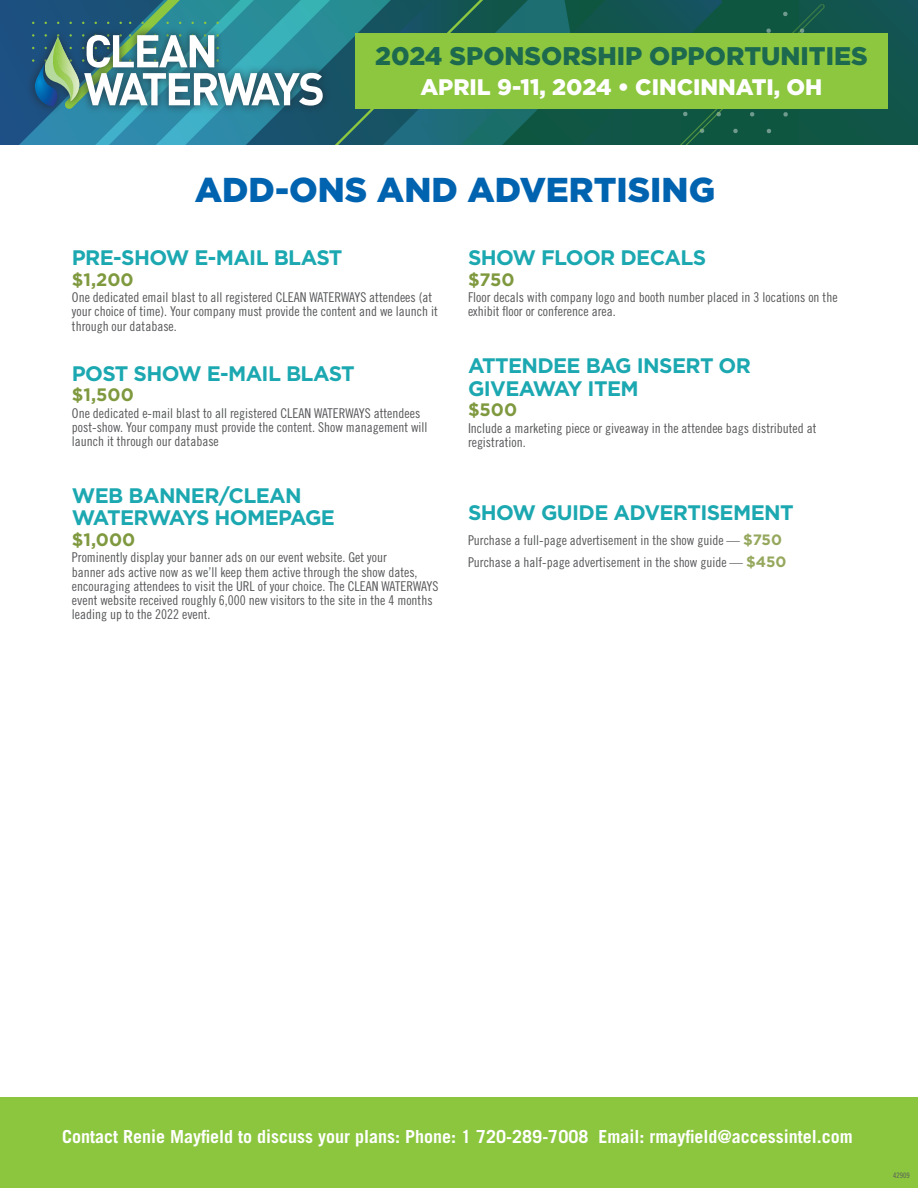
<style>
.page{position:relative;width:918px;height:1188px;background:#fff}
.page>*{position:absolute;margin:0;border:0;box-sizing:border-box;transform-origin:0 0}
.Session_header__Date{font:900 34.5px "Gotham";color:#0063b0}
.t1{font:900 25.5px "Gotham";color:#1c694f}
.t2{font:900 22.5px "Gotham";color:#fff}
.sponsorship_type{font:700 21px/22.5px "Gotham";letter-spacing:-.03em;color:#1ca8b1}
.t3{font:700 18px "Trade Gothic LT Std";color:#fff}
.Price{font:700 18px "Gotham";color:#7f993f}
.Price-2{font:13.5px/14.2px "Trade Gothic LT Std Cn 18";color:#57585a}
.no_bullets_-_des{font:13.5px "Trade Gothic LT Std Cn 18";color:#57585a}
.no_bullets_-_des-2{font:7.5px "Trade Gothic LT Std Cn 18";color:#57585a}
.s1{font-family:"Gotham";font-weight:700;font-size:15px;color:#96a85d}
</style>
<div class="page">
<div style="left:629px;top:0;width:289px;height:145px;background:#12554c"></div>
<div style="left:355px;top:33px;width:533px;height:75px;background:#8dc63f"></div>
<svg style="left:0;top:0;width:824px;height:145px"></svg>
<img style="left:51px;top:36px;width:4px;height:65px">
<img style="left:55px;top:36px;width:24px;height:65px">
<div style="left:0;top:1098px;width:918px;height:90px;background:#8bc63e"></div>
<h2 class="t1" style="left:375px;top:38px;width:494px">2024 SPONSORSHIP OPPORTUNITIES</h2>
<h3 class="t2" style="left:420px;top:72px;width:403px">APRIL 9-11, 2024 • CINCINNATI, OH</h3>
<p class="Session_header__Date" style="left:195px;top:166px;width:522px">ADD-ONS AND ADVERTISING</p>
<p class="sponsorship_type" style="left:72px;top:246px;width:272px">PRE-SHOW E-MAIL BLAST</p>
<p class="Price" style="left:72px;top:267px;width:63px">$1,200</p>
<p class="Price-2" style="left:72px;top:290px;width:367px">One dedicated email blast to all registered CLEAN WATERWAYS attendees (at your choice of time). Your company must provide the content and we launch it through our database.</p>
<p class="sponsorship_type" style="left:72px;top:362px;width:284px">POST SHOW E-MAIL BLAST</p>
<p class="Price" style="left:72px;top:383px;width:63px">$1,500</p>
<p class="Price-2" style="left:72px;top:406px;width:357px">One dedicated e-mail blast to all registered CLEAN WATERWAYS attendees post-show. Your company must provide the content. Show management will launch it through our database</p>
<p class="sponsorship_type" style="left:72px;top:484px;width:265px">WEB BANNER/CLEAN<br>WATERWAYS HOMEPAGE</p>
<p class="Price" style="left:72px;top:528px;width:65px">$1,000</p>
<p class="Price-2" style="left:72px;top:550px;width:368px">Prominently display your banner ads on our event website. Get your<br>banner ads active now as we’ll keep them active through the show dates, encouraging attendees to visit the URL of your choice. The CLEAN WATERWAYS event website received roughly 6,000 new visitors to the site in the 4 months leading up to the 2022 event.</p>
<p class="sponsorship_type" style="left:468px;top:246px;width:240px">SHOW FLOOR DECALS</p>
<p class="Price" style="left:468px;top:267px;width:48px">$750</p>
<p class="Price-2" style="left:468px;top:290px;width:371px">Floor decals with company logo and booth number placed in 3 locations on the exhibit floor or conference area.</p>
<p class="sponsorship_type" style="left:468px;top:354px;width:285px">ATTENDEE BAG INSERT OR<br>GIVEAWAY ITEM</p>
<p class="Price" style="left:468px;top:398px;width:51px">$500</p>
<p class="Price-2" style="left:468px;top:421px;width:350px">Include a marketing piece or giveaway in the attendee bags distributed at registration.</p>
<p class="sponsorship_type" style="left:468px;top:502px;width:327px">SHOW GUIDE ADVERTISEMENT</p>
<p class="no_bullets_-_des" style="left:468px;top:532px;width:315px">Purchase a full-page advertisement in the show guide — <span class="s1">$750</span></p>
<p class="no_bullets_-_des" style="left:468px;top:554px;width:320px">Purchase a half-page advertisement in the show guide — <span class="s1">$450</span></p>
<h3 class="t3" style="left:62px;top:1126px;width:792px">Contact Renie Mayfield to discuss your plans: Phone: 1 720-289-7008 Email: rmayfield@accessintel.com</h3>
<p class="no_bullets_-_des-2" style="left:893px;top:1171px;width:18px">42909</p>
</div>
